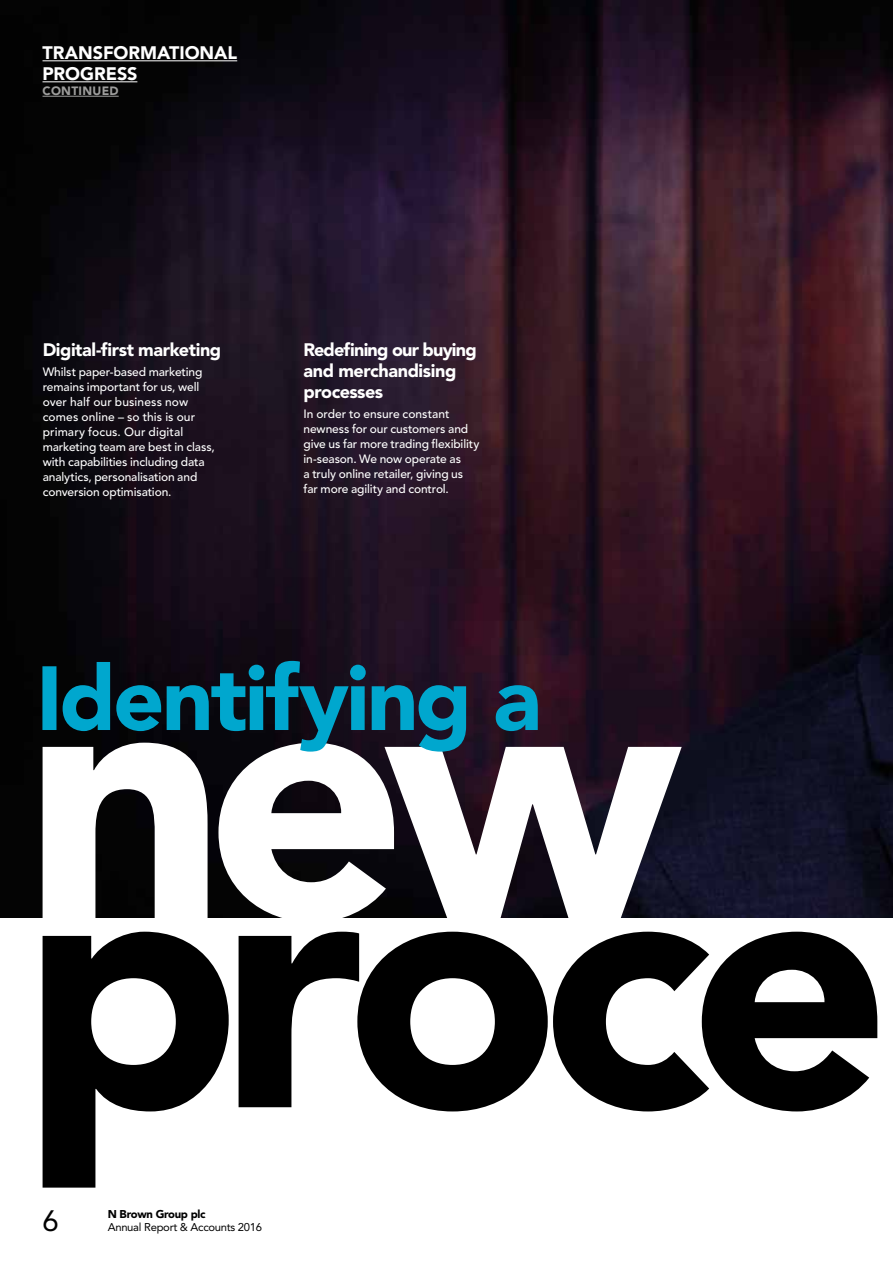
<style>
.page{position:relative;width:893px;height:1263px;background:#fff}
.page>*{position:absolute;margin:0;border:0;box-sizing:border-box;transform-origin:0 0}
.t1{font:29.25px "Avenir LT Std";color:#000}
.t2{font:900 18px/21px "Avenir LT Std";letter-spacing:-.025em;color:#fff}
.t3{font:900 18px/21px "Avenir LT Std";color:#fff}
.t4{font:500 12px/15px "Avenir LT Std";letter-spacing:-.01em;color:#fff}
.t5{font:900 12px "Avenir LT Std";letter-spacing:.025em;color:#9d9d9c}
.t6{font:11.25px "Avenir LT Std";letter-spacing:-.025em;color:#000}
.t7{font:900 11.25px "Avenir LT Std";letter-spacing:-.025em;color:#000}
</style>
<div class="page">
<img style="left:0;top:0;width:893px;height:917px">
<svg style="left:43px;top:932px;width:835px;height:255px"></svg>
<svg style="left:43px;top:743px;width:639px;height:175px"></svg>
<svg style="left:42px;top:661px;width:496px;height:91px;background:#14485c"></svg>
<hr style="left:43px;top:60px;width:194px;height:1px;background:#fff">
<hr style="left:43px;top:81px;width:94px;height:1px;background:#fff">
<hr style="left:43px;top:96px;width:76px;height:1px;background:#9d9d9c">
<h2 class="t3" style="left:43px;top:42px;width:196px">TRANSFORMATIONAL<br>PROGRESS</h2>
<p class="t5" style="left:43px;top:84px;width:78px">CONTINUED</p>
<h2 class="t2" style="left:43px;top:339px;width:180px">Digital-first marketing</h2>
<p class="t4" style="left:43px;top:364px;width:174px">Whilst paper-based marketing remains important for us, well over half our business now comes online – so this is our primary focus. Our digital marketing team are best in class, with capabilities including data analytics, personalisation and conversion optimisation.</p>
<h2 class="t2" style="left:304px;top:339px;width:175px">Redefining our buying and merchandising processes</h2>
<p class="t4" style="left:304px;top:406px;width:177px">In order to ensure constant newness for our customers and give us far more trading flexibility in-season. We now operate as<br>a truly online retailer, giving us far more agility and control.</p>
<h1 class="t1" style="left:43px;top:1203px;width:18px">6</h1>
<p class="t7" style="left:108px;top:1207px;width:99px">N Brown Group plc</p>
<p class="t6" style="left:108px;top:1220px;width:156px">Annual Report &amp; Accounts 2016</p>
</div>
